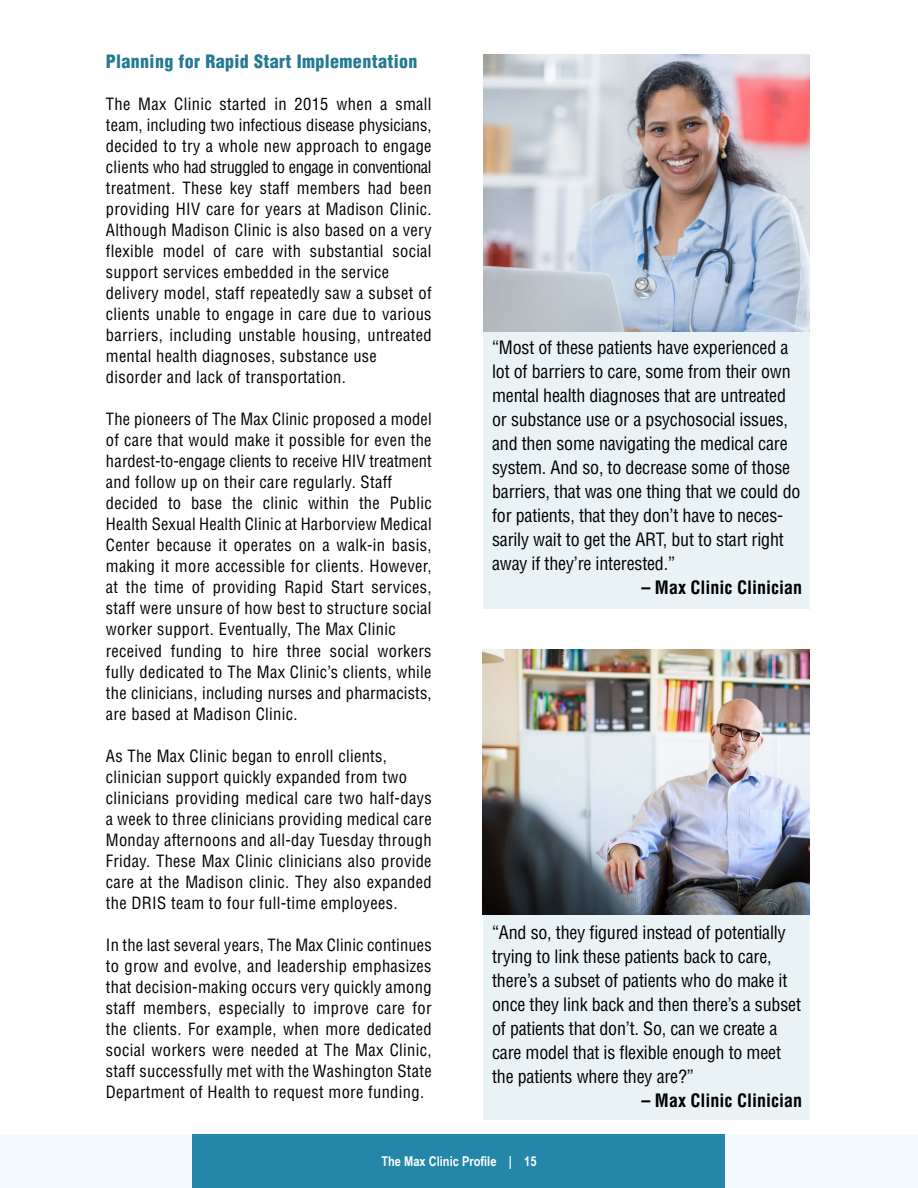
<style>
.page{position:relative;width:918px;height:1188px;background:#fff}
.page>*{position:absolute;margin:0;border:0;box-sizing:border-box;transform-origin:0 0}
.t1{font:condensed 18px/24px "Helvetica";letter-spacing:-.01em;color:#000}
.t2{font:700 condensed 18px "Helvetica";color:#000}
.t3{font:900 condensed 18px "Helvetica";letter-spacing:.02em;color:#247994}
.t4{font:condensed 16.5px/21px "Helvetica";letter-spacing:.02em;color:#000}
.t5{font:700 13.5px "Arial Narrow";color:#fff}
</style>
<div class="page">
<div style="left:0;top:1135px;width:918px;height:53px;background:#f2fafd"></div>
<div style="left:193px;top:1134px;width:532px;height:54px;background:#2486a8"></div>
<div style="left:483px;top:330px;width:327px;height:279px;background:#e9f3f6"></div>
<div style="left:483px;top:915px;width:327px;height:205px;background:#e9f3f6"></div>
<img style="left:483px;top:54px;width:327px;height:278px">
<img style="left:483px;top:649px;width:327px;height:266px">
<h3 class="t3" style="left:106px;top:50px;width:313px">Planning for Rapid Start Implementation</h3>
<p class="t4" style="left:106px;top:94px;width:327px">The Max Clinic started in 2015 when a small team, including two infectious disease physicians, decided to try a whole new approach to engage clients who had struggled to engage in conventional treatment. These key staff members had been providing HIV care for years at Madison Clinic.<br>Although Madison Clinic is also based on a very flexible model of care with substantial social support services embedded in the service delivery model, staff repeatedly saw a subset of clients unable to engage in care due to various barriers, including unstable housing, untreated mental health diagnoses, substance use disorder and lack of transportation.</p>
<p class="t4" style="left:106px;top:409px;width:327px">The pioneers of The Max Clinic proposed a model of care that would make it possible for even the hardest-to-engage clients to receive HIV treatment and follow up on their care regularly. Staff decided to base the clinic within the Public Health Sexual Health Clinic at Harborview Medical Center because it operates on a walk-in basis, making it more accessible for clients. However, at the time of providing Rapid Start services, staff were unsure of how best to structure social worker support. Eventually, The Max Clinic received funding to hire three social workers fully dedicated to The Max Clinic’s clients, while the clinicians, including nurses and pharmacists, are based at Madison Clinic.</p>
<p class="t4" style="left:106px;top:745px;width:327px">As The Max Clinic began to enroll clients, clinician support quickly expanded from two clinicians providing medical care two half-days a week to three clinicians providing medical care Monday afternoons and all-day Tuesday through Friday. These Max Clinic clinicians also provide care at the Madison clinic. They also expanded the DRIS team to four full-time employees.</p>
<p class="t4" style="left:106px;top:934px;width:327px;text-align:justify">In the last several years, The Max Clinic continues to grow and evolve, and leadership emphasizes that decision-making occurs very quickly among staff members, especially to improve care for the clients. For example, when more dedicated social workers were needed at The Max Clinic, staff successfully met with the Washington State Department of Health to request more funding.</p>
<p class="t1" style="left:492px;top:336px;width:310px">“Most of these patients have experienced a lot of barriers to care, some from their own mental health diagnoses that are untreated or substance use or a psychosocial issues, and then some navigating the medical care system. And so, to decrease some of those barriers, that was one thing that we could do for patients, that they don’t have to neces&shy;sarily wait to get the ART, but to start right away if they’re interested.”</p>
<p class="t2" style="left:641px;top:576px;width:162px">– Max Clinic Clinician</p>
<p class="t1" style="left:492px;top:920px;width:310px">“And so, they figured instead of potentially trying to link these patients back to care, there’s a subset of patients who do make it once they link back and then there’s a subset of patients that don’t. So, can we create a care model that is flexible enough to meet the patients where they are?”</p>
<p class="t2" style="left:641px;top:1089px;width:162px">– Max Clinic Clinician</p>
<p class="t5" style="left:381px;top:1151px;width:157px">The Max Clinic Profile | 15</p>
</div>
